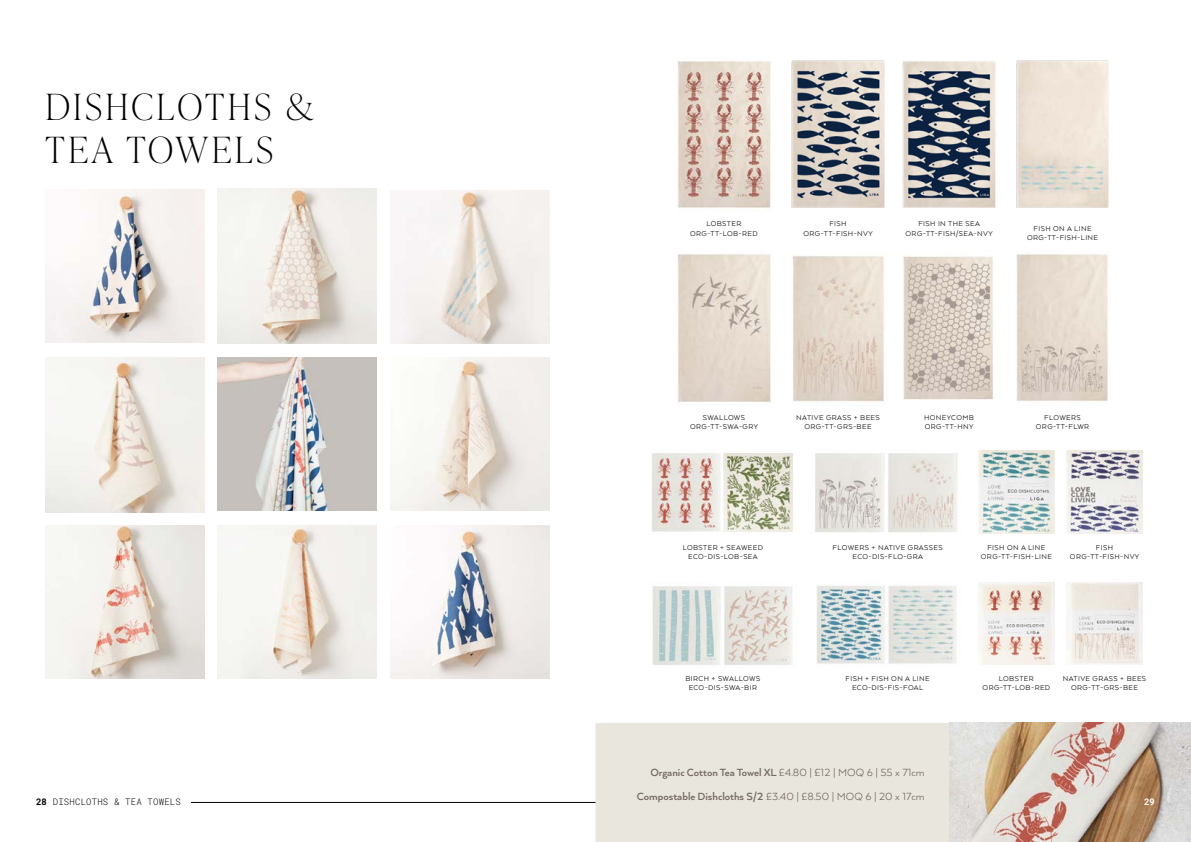
<style>
.page{position:relative;width:1191px;height:842px;background:#fff}
.page>*{position:absolute;margin:0;border:0;box-sizing:border-box;transform-origin:0 0}
.t1{font:100 36px/43.2px "Ivy Presto Display";letter-spacing:.1em;color:#000}
.t2{font:700 12px/24px "Arquitecta W00";color:#766a61;text-align:right}
.t3{font:300 9px "Roboto Mono";letter-spacing:.02em;color:#000}
.t4{font:700 9px "Roboto Mono";color:#fff}
.t5{font:8px/9.6px "Arquitecta";letter-spacing:.05em;color:#000;text-align:center}
.s1{font-weight:700}
.s2{font-family:"Arquitecta";font-weight:400}
</style>
<div class="page">
<hr style="left:191px;top:802px;width:410px;height:1px;background:#000">
<div style="left:595px;top:723px;width:354px;height:119px;background:#e8e6dd"></div>
<img style="left:46px;top:357px;width:159px;height:155px">
<img style="left:391px;top:190px;width:159px;height:153px">
<img style="left:391px;top:525px;width:159px;height:153px">
<img style="left:217px;top:525px;width:159px;height:153px">
<img style="left:391px;top:357px;width:159px;height:153px">
<img style="left:217px;top:357px;width:159px;height:153px">
<img style="left:217px;top:188px;width:159px;height:155px">
<img style="left:46px;top:525px;width:159px;height:153px">
<img style="left:46px;top:189px;width:159px;height:153px">
<img style="left:902px;top:61px;width:94px;height:147px">
<img style="left:791px;top:60px;width:94px;height:148px">
<img style="left:678px;top:61px;width:93px;height:148px">
<img style="left:1016px;top:254px;width:92px;height:148px">
<img style="left:792px;top:255px;width:92px;height:147px">
<img style="left:903px;top:256px;width:90px;height:144px">
<img style="left:677px;top:254px;width:94px;height:149px">
<img style="left:652px;top:449px;width:141px;height:83px">
<img style="left:816px;top:585px;width:141px;height:79px">
<img style="left:815px;top:453px;width:143px;height:80px">
<img style="left:652px;top:586px;width:140px;height:79px">
<img style="left:1016px;top:60px;width:93px;height:148px">
<img style="left:949px;top:723px;width:242px;height:119px">
<img style="left:978px;top:451px;width:76px;height:83px">
<img style="left:1067px;top:582px;width:75px;height:83px">
<img style="left:978px;top:582px;width:76px;height:83px">
<img style="left:1067px;top:451px;width:75px;height:83px">
<img style="left:724px;top:453px;width:68px;height:79px">
<h1 class="t1" style="left:46px;top:84px;width:270px">DISHCLOTHS &amp;<br>TEA TOWELS</h1>
<p class="t3" style="left:36px;top:796px;width:146px"><span class="s1">28</span> DISHCLOTHS &amp; TEA TOWELS</p>
<p class="t5" style="left:690px;top:219px;width:69px">LOBSTER<br>ORG-TT-LOB-RED</p>
<p class="t5" style="left:803px;top:219px;width:71px">FISH<br>ORG-TT-FISH-NVY</p>
<p class="t5" style="left:905px;top:219px;width:89px">FISH IN THE SEA<br>ORG-TT-FISH/SEA-NVY</p>
<p class="t5" style="left:1027px;top:223px;width:73px">FISH ON A LINE<br>ORG-TT-FISH-LINE</p>
<p class="t5" style="left:690px;top:412px;width:69px">SWALLOWS<br>ORG-TT-SWA-GRY</p>
<p class="t5" style="left:796px;top:412px;width:85px">NATIVE GRASS + BEES<br>ORG-TT-GRS-BEE</p>
<p class="t5" style="left:924px;top:412px;width:51px;text-align:left">HONEYCOMB<br>ORG-TT-HNY</p>
<p class="t5" style="left:1036px;top:412px;width:55px">FLOWERS<br>ORG-TT-FLWR</p>
<p class="t5" style="left:683px;top:542px;width:82px">LOBSTER + SEAWEED<br>ECO-DIS-LOB-SEA</p>
<p class="t5" style="left:832px;top:542px;width:111px">FLOWERS + NATIVE GRASSES<br>ECO-DIS-FLO-GRA</p>
<p class="t5" style="left:981px;top:542px;width:73px">FISH ON A LINE<br>ORG-TT-FISH-LINE</p>
<p class="t5" style="left:1070px;top:542px;width:71px">FISH<br>ORG-TT-FISH-NVY</p>
<p class="t5" style="left:685px;top:673px;width:76px">BIRCH + SWALLOWS<br>ECO-DIS-SWA-BIR</p>
<p class="t5" style="left:845px;top:673px;width:85px">FISH + FISH ON A LINE<br>ECO-DIS-FIS-FOAL</p>
<h2 class="t2" style="left:637px;top:760px;width:289px">Organic Cotton Tea Towel XL <span class="s2">£4.80 | £12 | MOQ 6 | 55 x 71cm<br></span>Compostable Dishcloths S/2 <span class="s2">£3.40 | £8.50 | MOQ 6 | 20 x 17cm</span></h2>
<p class="t5" style="left:982px;top:673px;width:69px">LOBSTER<br>ORG-TT-LOB-RED</p>
<p class="t5" style="left:1062px;top:673px;width:85px">NATIVE GRASS + BEES<br>ORG-TT-GRS-BEE</p>
<p class="t4" style="left:1144px;top:795px;width:12px">29</p>
</div>
